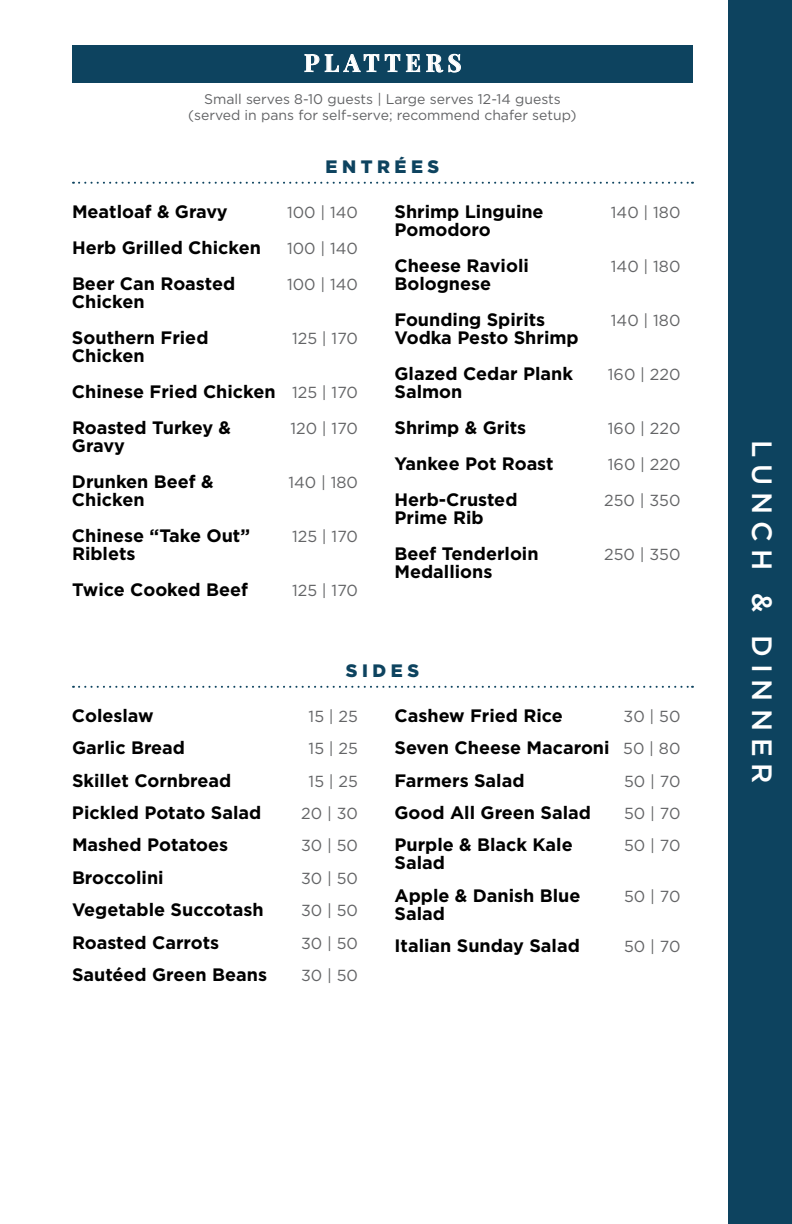
<style>
.page{position:relative;width:792px;height:1224px;background:#fff}
.page>*{position:absolute;margin:0;border:0;box-sizing:border-box;transform-origin:0 0}
.t1{font:500 28px "Gotham";letter-spacing:.25em;color:#fff}
.t2{font:700 24px "Playfair Display SC";letter-spacing:.21em;color:#fff}
.t3{font:700 18px/36px "Gotham";color:#000}
.t4{font:900 18px "Gotham";letter-spacing:.25em;color:#0d435f}
.t5{font:16px "Gotham";color:#636466}
.t6{font:14px/16px "Gotham";color:#636466;text-align:center}
.s1{font-weight:400;font-size:16px;color:#636466}
</style>
<div class="page">
<div style="left:729px;top:0;width:63px;height:1224px;background:#0d435f"></div>
<svg style="left:73px;top:182px;width:620px;height:2px"></svg>
<svg style="left:73px;top:686px;width:620px;height:2px"></svg>
<div style="left:72px;top:45px;width:621px;height:37px;background:#0d435f"></div>
<svg style="left:304px;top:54px;width:116px;height:18px"></svg>
<svg style="left:426px;top:54px;width:35px;height:19px"></svg>
<h2 class="t2" style="left:304px;top:48px;width:159px">PLATTERS</h2>
<p class="t6" style="left:188px;top:91px;width:390px">Small serves 8-10 guests | Large serves 12-14 guests (served in pans for self-serve; recommend chafer setup)</p>
<p class="t4" style="left:326px;top:154px;width:115px">ENTRÉES</p>
<p class="t3" style="left:72px;top:193px;width:157px">Meatloaf &amp; Gravy</p>
<p class="t5" style="left:287px;top:203px;width:72px">100 | 140</p>
<p class="t3" style="left:72px;top:229px;width:190px">Herb Grilled Chicken</p>
<p class="t5" style="left:287px;top:239px;width:72px">100 | 140</p>
<p class="t3" style="left:72px;top:265px;width:165px">Beer Can Roasted</p>
<p class="t5" style="left:287px;top:275px;width:72px">100 | 140</p>
<p class="t3" style="left:72px;top:283px;width:138px">Chicken<br>Southern Fried</p>
<p class="t3" style="left:394px;top:193px;width:151px">Shrimp Linguine</p>
<p class="t5" style="left:611px;top:203px;width:71px">140 | 180</p>
<p class="t3" style="left:394px;top:211px;width:136px">Pomodoro<br>Cheese Ravioli</p>
<p class="t5" style="left:611px;top:257px;width:71px">140 | 180</p>
<p class="t3" style="left:394px;top:265px;width:152px">Bolognese<br>Founding Spirits</p>
<p class="t5" style="left:611px;top:311px;width:71px">140 | 180</p>
<p class="t3" style="left:394px;top:319px;width:186px">Vodka Pesto Shrimp<br>Glazed Cedar Plank</p>
<p class="t5" style="left:292px;top:329px;width:67px">125 | 170</p>
<p class="t3" style="left:72px;top:337px;width:288px">Chicken<br>Chinese Fried Chicken <span class="s1">125 | 170<br></span>Roasted Turkey &amp;</p>
<p class="t5" style="left:608px;top:365px;width:74px">160 | 220</p>
<p class="t3" style="left:394px;top:373px;width:133px">Salmon<br>Shrimp &amp; Grits</p>
<p class="t5" style="left:290px;top:419px;width:69px">120 | 170</p>
<p class="t5" style="left:608px;top:419px;width:74px">160 | 220</p>
<p class="t3" style="left:72px;top:427px;width:143px">Gravy<br>Drunken Beef &amp;</p>
<p class="t3" style="left:72px;top:481px;width:180px">Chicken<br>Chinese “Take Out”</p>
<p class="t3" style="left:72px;top:535px;width:178px">Riblets<br>Twice Cooked Beef</p>
<p class="t5" style="left:288px;top:473px;width:71px">140 | 180</p>
<p class="t5" style="left:292px;top:527px;width:67px">125 | 170</p>
<p class="t5" style="left:292px;top:581px;width:67px">125 | 170</p>
<p class="t3" style="left:394px;top:445px;width:161px">Yankee Pot Roast</p>
<p class="t5" style="left:608px;top:455px;width:74px">160 | 220</p>
<p class="t3" style="left:394px;top:481px;width:124px">Herb-Crusted</p>
<p class="t5" style="left:604px;top:491px;width:78px">250 | 350</p>
<p class="t3" style="left:394px;top:499px;width:146px">Prime Rib<br>Beef Tenderloin</p>
<p class="t5" style="left:604px;top:545px;width:78px">250 | 350</p>
<p class="t3" style="left:394px;top:553px;width:99px">Medallions</p>
<p class="t4" style="left:346px;top:658px;width:75px">SIDES</p>
<p class="t3" style="left:72px;top:697px;width:83px">Coleslaw</p>
<p class="t5" style="left:309px;top:707px;width:51px">15 | 25</p>
<p class="t3" style="left:72px;top:730px;width:115px">Garlic Bread</p>
<p class="t5" style="left:309px;top:740px;width:51px">15 | 25</p>
<p class="t3" style="left:72px;top:762px;width:161px">Skillet Cornbread</p>
<p class="t5" style="left:309px;top:772px;width:51px">15 | 25</p>
<p class="t3" style="left:72px;top:795px;width:191px">Pickled Potato Salad</p>
<p class="t5" style="left:301px;top:804px;width:58px">20 | 30</p>
<p class="t3" style="left:72px;top:827px;width:158px">Mashed Potatoes</p>
<p class="t5" style="left:301px;top:837px;width:58px">30 | 50</p>
<p class="t3" style="left:72px;top:859px;width:93px">Broccolini</p>
<p class="t5" style="left:301px;top:869px;width:58px">30 | 50</p>
<p class="t3" style="left:72px;top:892px;width:193px">Vegetable Succotash</p>
<p class="t5" style="left:301px;top:902px;width:58px">30 | 50</p>
<p class="t3" style="left:72px;top:924px;width:149px">Roasted Carrots</p>
<p class="t5" style="left:301px;top:934px;width:58px">30 | 50</p>
<p class="t3" style="left:72px;top:957px;width:197px">Sautéed Green Beans</p>
<p class="t5" style="left:301px;top:966px;width:58px">30 | 50</p>
<p class="t3" style="left:394px;top:697px;width:170px">Cashew Fried Rice</p>
<p class="t5" style="left:624px;top:707px;width:58px">30 | 50</p>
<p class="t3" style="left:394px;top:732px;width:288px;line-height:32.4px">Seven Cheese Macaroni <span class="s1">50 | 80<br></span>Farmers Salad</p>
<p class="t5" style="left:624px;top:772px;width:58px">50 | 70</p>
<p class="t3" style="left:394px;top:795px;width:198px">Good All Green Salad</p>
<p class="t5" style="left:624px;top:804px;width:58px">50 | 70</p>
<p class="t3" style="left:394px;top:827px;width:180px">Purple &amp; Black Kale</p>
<p class="t5" style="left:624px;top:837px;width:58px">50 | 70</p>
<p class="t3" style="left:394px;top:847px;width:188px;line-height:32.4px">Salad<br>Apple &amp; Danish Blue</p>
<p class="t5" style="left:624px;top:887px;width:58px">50 | 70</p>
<p class="t3" style="left:394px;top:897px;width:187px;line-height:32.4px">Salad<br>Italian Sunday Salad</p>
<p class="t5" style="left:624px;top:938px;width:58px">50 | 70</p>
<h1 class="t1" style="left:781px;top:440px;width:345px;rotate:90deg">LUNCH &amp; DINNER</h1>
</div>
